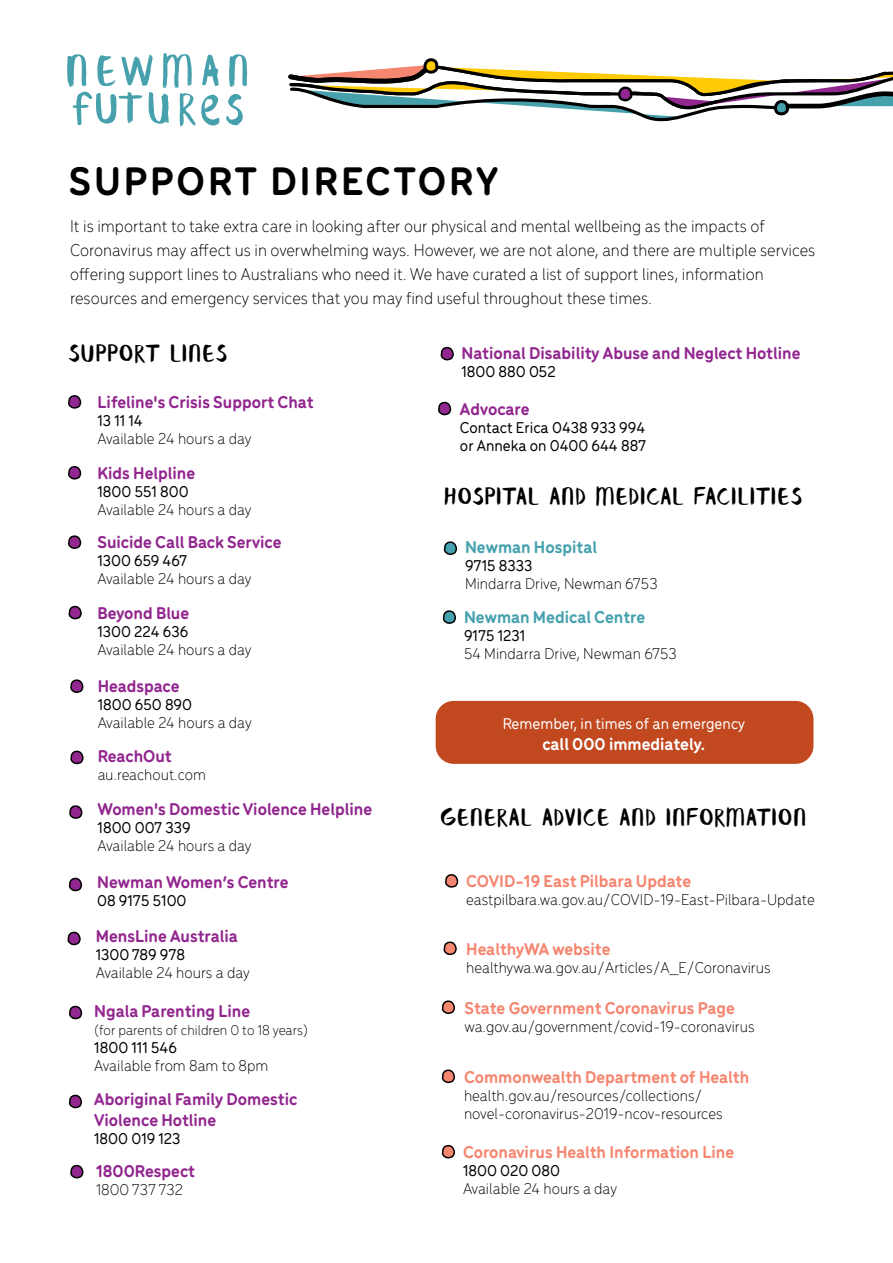
<style>
.page{position:relative;width:893px;height:1263px;background:#fff}
.page>*{position:absolute;margin:0;border:0;box-sizing:border-box;transform-origin:0 0}
.t1{font:700 42px "Menco";letter-spacing:.07em;color:#000}
.t2{font:27px "Banaue";letter-spacing:.05em;color:#000}
.t3{font:300 18px/24px "Menco";color:#000}
.t4{font:700 18px/21px "Menco";color:#92278f}
.t5{font:700 18px "Menco";color:#f58670}
.t6{font:700 18px "Menco";color:#45a1ad}
.t7{font:700 18px "Menco";color:#fff}
.t8{font:300 16.5px/18px "Menco";color:#000}
.t9{font:500 16.5px/18px "Menco";color:#000}
.t10{font:500 16.5px "Menco";color:#fff}
.t11{font:300 15px "Menco";color:#000}
</style>
<div class="page">
<svg style="left:229px;top:54px;width:18px;height:33px"></svg>
<svg style="left:67px;top:53px;width:152px;height:73px"></svg>
<svg style="left:226px;top:94px;width:17px;height:32px"></svg>
<svg style="left:288px;top:58px;width:605px;height:64px"></svg>
<svg style="left:69px;top:1005px;width:14px;height:14px"></svg>
<svg style="left:68px;top:395px;width:14px;height:14px"></svg>
<svg style="left:69px;top:805px;width:14px;height:14px"></svg>
<svg style="left:68px;top:466px;width:14px;height:14px"></svg>
<svg style="left:68px;top:535px;width:14px;height:14px"></svg>
<svg style="left:68px;top:605px;width:14px;height:15px"></svg>
<svg style="left:70px;top:679px;width:14px;height:14px"></svg>
<svg style="left:67px;top:931px;width:14px;height:14px"></svg>
<svg style="left:441px;top:1144px;width:14px;height:15px"></svg>
<svg style="left:443px;top:941px;width:14px;height:14px"></svg>
<svg style="left:441px;top:1069px;width:14px;height:14px"></svg>
<svg style="left:441px;top:1000px;width:14px;height:14px"></svg>
<svg style="left:445px;top:874px;width:14px;height:14px"></svg>
<svg style="left:70px;top:750px;width:14px;height:14px"></svg>
<div style="left:436px;top:701px;width:377px;height:63px;background:#c1481f;border-radius:18px"></div>
<svg style="left:442px;top:610px;width:14px;height:14px"></svg>
<svg style="left:443px;top:541px;width:15px;height:14px"></svg>
<svg style="left:68px;top:1094px;width:15px;height:14px"></svg>
<svg style="left:68px;top:877px;width:15px;height:14px"></svg>
<svg style="left:440px;top:346px;width:14px;height:15px"></svg>
<svg style="left:438px;top:401px;width:14px;height:15px"></svg>
<svg style="left:70px;top:1164px;width:14px;height:15px"></svg>
<h1 class="t1" style="left:69px;top:150px;width:431px">SUPPORT DIRECTORY</h1>
<p class="t3" style="left:70px;top:213px;width:747px">It is important to take extra care in looking after our physical and mental wellbeing as the impacts of Coronavirus may affect us in overwhelming ways. However, we are not alone, and there are multiple services offering support lines to Australians who need it. We have curated a list of support lines, information resources and emergency services that you may find useful throughout these times.</p>
<h2 class="t2" style="left:69px;top:343px;width:160px">SUPPORT LINES</h2>
<p class="t4" style="left:461px;top:341px;width:341px">National Disability Abuse and Neglect Hotline</p>
<p class="t9" style="left:461px;top:361px;width:96px">1800 880 052</p>
<p class="t4" style="left:460px;top:397px;width:71px">Advocare</p>
<p class="t9" style="left:460px;top:417px;width:188px">Contact Erica 0438 933 994 or Anneka on 0400 644 887</p>
<p class="t4" style="left:98px;top:390px;width:218px">Lifeline's Crisis Support Chat</p>
<p class="t9" style="left:98px;top:411px;width:47px">13 11 14</p>
<p class="t8" style="left:98px;top:429px;width:156px">Available 24 hours a day</p>
<p class="t4" style="left:98px;top:461px;width:99px">Kids Helpline</p>
<p class="t9" style="left:98px;top:482px;width:93px">1800 551 800</p>
<p class="t8" style="left:98px;top:500px;width:156px">Available 24 hours a day</p>
<p class="t4" style="left:98px;top:531px;width:186px">Suicide Call Back Service</p>
<p class="t9" style="left:98px;top:551px;width:91px">1300 659 467</p>
<p class="t8" style="left:98px;top:569px;width:156px">Available 24 hours a day</p>
<p class="t4" style="left:98px;top:601px;width:93px">Beyond Blue</p>
<p class="t9" style="left:98px;top:621px;width:92px">1300 224 636</p>
<p class="t8" style="left:98px;top:639px;width:156px">Available 24 hours a day</p>
<p class="t4" style="left:98px;top:675px;width:83px">Headspace</p>
<p class="t9" style="left:98px;top:695px;width:96px">1800 650 890</p>
<p class="t8" style="left:98px;top:713px;width:156px">Available 24 hours a day</p>
<p class="t4" style="left:98px;top:745px;width:76px">ReachOut</p>
<p class="t8" style="left:98px;top:765px;width:110px">au.reachout.com</p>
<p class="t4" style="left:98px;top:798px;width:276px">Women's Domestic Violence Helpline</p>
<p class="t9" style="left:98px;top:818px;width:95px">1800 007 339</p>
<p class="t8" style="left:98px;top:836px;width:156px">Available 24 hours a day</p>
<p class="t4" style="left:97px;top:870px;width:193px">Newman Women’s Centre</p>
<p class="t9" style="left:97px;top:890px;width:91px">08 9175 5100</p>
<p class="t4" style="left:96px;top:924px;width:144px">MensLine Australia</p>
<p class="t9" style="left:96px;top:944px;width:91px">1300 789 978</p>
<p class="t8" style="left:96px;top:962px;width:156px">Available 24 hours a day</p>
<p class="t4" style="left:94px;top:1000px;width:157px">Ngala Parenting Line</p>
<p class="t11" style="left:94px;top:1020px;width:215px">(for parents of children 0 to 18 years)</p>
<p class="t9" style="left:94px;top:1038px;width:84px">1800 111 546</p>
<p class="t8" style="left:94px;top:1056px;width:176px">Available from 8am to 8pm</p>
<p class="t4" style="left:94px;top:1087px;width:205px">Aboriginal Family Domestic<br>Violence Hotline</p>
<p class="t9" style="left:94px;top:1128px;width:88px">1800 019 123</p>
<p class="t4" style="left:96px;top:1159px;width:101px">1800Respect</p>
<p class="t8" style="left:96px;top:1179px;width:88px">1800 737 732</p>
<h2 class="t2" style="left:445px;top:486px;width:359px">HOSPITAL AND MEDICAL FACILITIES</h2>
<p class="t6" style="left:465px;top:534px;width:133px">Newman Hospital</p>
<p class="t9" style="left:465px;top:555px;width:69px">9715 8333</p>
<p class="t8" style="left:465px;top:574px;width:194px">Mindarra Drive, Newman 6753</p>
<p class="t6" style="left:464px;top:604px;width:183px">Newman Medical Centre</p>
<p class="t9" style="left:464px;top:626px;width:63px">9175 1231</p>
<p class="t8" style="left:464px;top:644px;width:214px">54 Mindarra Drive, Newman 6753</p>
<p class="t10" style="left:503px;top:711px;width:244px">Remember, in times of an emergency</p>
<p class="t7" style="left:542px;top:730px;width:165px">call 000 immediately.</p>
<h2 class="t2" style="left:441px;top:806px;width:366px">GENERAL ADVICE AND INFORMATION</h2>
<p class="t5" style="left:466px;top:868px;width:227px">COVID-19 East Pilbara Update</p>
<p class="t8" style="left:466px;top:890px;width:350px">eastpilbara.wa.gov.au/COVID-19-East-Pilbara-Update</p>
<p class="t5" style="left:466px;top:935px;width:146px">HealthyWA website</p>
<p class="t8" style="left:466px;top:957px;width:306px">healthywa.wa.gov.au/Articles/A_E/Coronavirus</p>
<p class="t5" style="left:464px;top:994px;width:272px">State Government Coronavirus Page</p>
<p class="t8" style="left:464px;top:1016px;width:292px">wa.gov.au/government/covid-19-coronavirus</p>
<p class="t5" style="left:464px;top:1063px;width:287px">Commonwealth Department of Health</p>
<p class="t8" style="left:464px;top:1085px;width:260px">health.gov.au/resources/collections/ novel-coronavirus-2019-ncov-resources</p>
<p class="t5" style="left:463px;top:1139px;width:273px">Coronavirus Health Information Line</p>
<p class="t9" style="left:463px;top:1160px;width:99px">1800 020 080</p>
<p class="t8" style="left:463px;top:1178px;width:156px">Available 24 hours a day</p>
</div>
